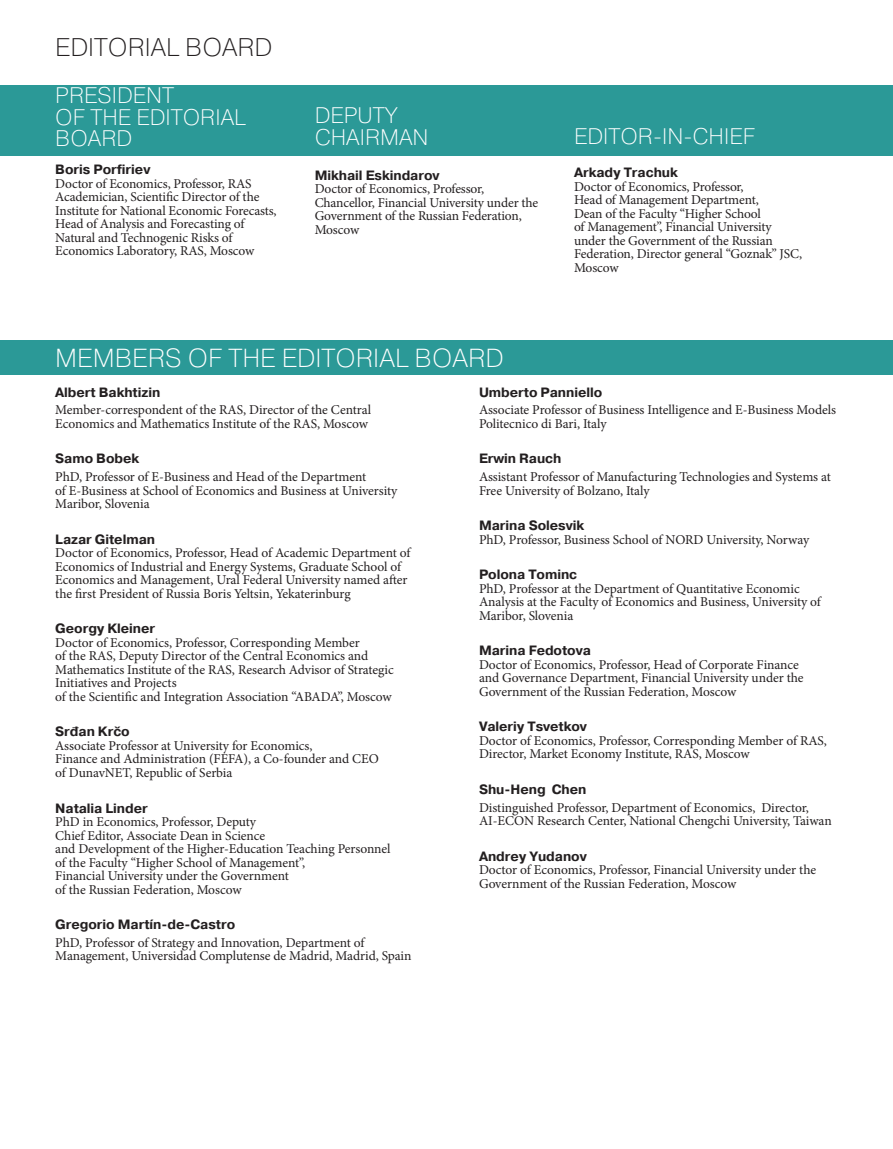
<style>
.page{position:relative;width:893px;height:1149px;background:#fff}
.page>*{position:absolute;margin:0;border:0;box-sizing:border-box;transform-origin:0 0}
.t1{font:200 26.1px "Pragmatica";color:#fff}
.t2{font:200 25.5px "Pragmatica";color:#231f20}
.t3{font:200 22.5px/21.8px "Pragmatica";color:#fff}
.t4{font:13.5px/13.5px "Minion Pro";letter-spacing:-.01em;color:#231f20}
.t5{font:700 13.5px "Pragmatica";letter-spacing:-.005em;color:#231f20}
</style>
<div class="page">
<div style="left:0;top:85px;width:893px;height:71px;background:#2b9997"></div>
<div style="left:0;top:340px;width:893px;height:34px;background:#2b9997"></div>
<h2 class="t2" style="left:55px;top:31px;width:219px">EDITORIAL BOARD</h2>
<h3 class="t3" style="left:55px;top:84px;width:192px">PRESIDENT<br>OF THE EDITORIAL<br>BOARD</h3>
<p class="t5" style="left:55px;top:161px;width:97px">Boris Porfiriev</p>
<p class="t4" style="left:55px;top:177px;width:223px">Doctor of Economics, Professor, RAS Academician, Scientific Director of the Institute for National Economic Forecasts, Head of Analysis and Forecasting of Natural and Technogenic Risks of Economics Laboratory, RAS, Moscow</p>
<h3 class="t3" style="left:315px;top:104px;width:115px">DEPUTY<br>CHAIRMAN</h3>
<p class="t5" style="left:315px;top:166px;width:126px">Mikhail Eskindarov</p>
<p class="t4" style="left:315px;top:182px;width:225px">Doctor of Economics, Professor,<br>Chancellor, Financial University under the<br>Government of the Russian Federation,<br>Moscow</p>
<h1 class="t1" style="left:55px;top:341px;width:450px">MEMBERS OF THE EDITORIAL BOARD</h1>
<h3 class="t3" style="left:574px;top:125px;width:182px">EDITOR-IN-CHIEF</h3>
<p class="t5" style="left:574px;top:164px;width:105px">Arkady Trachuk</p>
<p class="t4" style="left:574px;top:180px;width:230px">Doctor of Economics, Professor,<br>Head of Management Department,<br>Dean of the Faculty “Higher School<br>of Management”, Financial University under the Government of the Russian<br>Federation, Director general “Goznak” JSC,<br>Moscow</p>
<p class="t5" style="left:55px;top:383px;width:107px">Albert Bakhtizin</p>
<p class="t4" style="left:55px;top:403px;width:317px">Member-correspondent of the RAS, Director of the Central<br>Economics and Mathematics Institute of the RAS, Moscow</p>
<p class="t5" style="left:55px;top:450px;width:85px">Samo Bobek</p>
<p class="t4" style="left:55px;top:470px;width:344px">PhD, Professor of E-Business and Head of the Department<br>of E-Business at School of Economics and Business at University<br>Maribor, Slovenia</p>
<p class="t5" style="left:55px;top:530px;width:101px">Lazar Gitelman</p>
<p class="t4" style="left:55px;top:546px;width:357px">Doctor of Economics, Professor, Head of Academic Department of Economics of Industrial and Energy Systems, Graduate School of Economics and Management, Ural Federal University named after the first President of Russia Boris Yeltsin, Yekaterinburg</p>
<p class="t5" style="left:55px;top:619px;width:102px">Georgy Kleiner</p>
<p class="t4" style="left:55px;top:635px;width:340px">Doctor of Economics, Professor, Corresponding Member<br>of the RAS, Deputy Director of the Central Economics and Mathematics Institute of the RAS, Research Advisor of Strategic Initiatives and Projects<br>of the Scientific and Integration Association “ABADA”, Moscow</p>
<p class="t5" style="left:55px;top:722px;width:76px">Srđan Krčo</p>
<p class="t4" style="left:55px;top:738px;width:325px">Associate Professor at University for Economics,<br>Finance and Administration (FEFA), a Co-founder and CEO of DunavNET, Republic of Serbia</p>
<p class="t5" style="left:55px;top:798px;width:94px">Natalia Linder</p>
<p class="t4" style="left:55px;top:814px;width:337px">PhD in Economics, Professor, Deputy<br>Chief Editor, Associate Dean in Science<br>and Development of the Higher-Education Teaching Personnel of the Faculty “Higher School of Management”,<br>Financial University under the Government<br>of the Russian Federation, Moscow</p>
<p class="t5" style="left:55px;top:915px;width:181px">Gregorio Martín-de-Castro</p>
<p class="t4" style="left:55px;top:935px;width:358px">PhD, Professor of Strategy and Innovation, Department of<br>Management, Universidad Complutense de Madrid, Madrid, Spain</p>
<p class="t5" style="left:479px;top:383px;width:125px">Umberto Panniello</p>
<p class="t4" style="left:479px;top:403px;width:358px">Associate Professor of Business Intelligence and E-Business Models<br>Politecnico di Bari, Italy</p>
<p class="t5" style="left:479px;top:450px;width:84px">Erwin Rauch</p>
<p class="t4" style="left:479px;top:470px;width:353px">Assistant Professor of Manufacturing Technologies and Systems at<br>Free University of Bolzano, Italy</p>
<p class="t5" style="left:479px;top:516px;width:107px">Marina Solesvik</p>
<p class="t4" style="left:479px;top:532px;width:332px">PhD, Professor, Business School of NORD University, Norway</p>
<p class="t5" style="left:479px;top:565px;width:100px">Polona Tominc</p>
<p class="t4" style="left:479px;top:581px;width:343px">PhD, Professor at the Department of Quantitative Economic<br>Analysis at the Faculty of Economics and Business, University of<br>Maribor, Slovenia</p>
<p class="t5" style="left:479px;top:641px;width:113px">Marina Fedotova</p>
<p class="t4" style="left:479px;top:657px;width:326px">Doctor of Economics, Professor, Head of Corporate Finance and Governance Department, Financial University under the<br>Government of the Russian Federation, Moscow</p>
<p class="t5" style="left:479px;top:717px;width:109px">Valeriy Tsvetkov</p>
<p class="t4" style="left:479px;top:733px;width:349px">Doctor of Economics, Professor, Corresponding Member of RAS,<br>Director, Market Economy Institute, RAS, Moscow</p>
<p class="t5" style="left:479px;top:780px;width:109px">Shu-Heng Chen</p>
<p class="t4" style="left:479px;top:800px;width:354px">Distinguished Professor, Department of Economics, Director,<br>AI-ECON Research Center, National Chengchi University, Taiwan</p>
<p class="t5" style="left:479px;top:847px;width:109px">Andrey Yudanov</p>
<p class="t4" style="left:479px;top:863px;width:339px">Doctor of Economics, Professor, Financial University under the<br>Government of the Russian Federation, Moscow</p>
</div>
